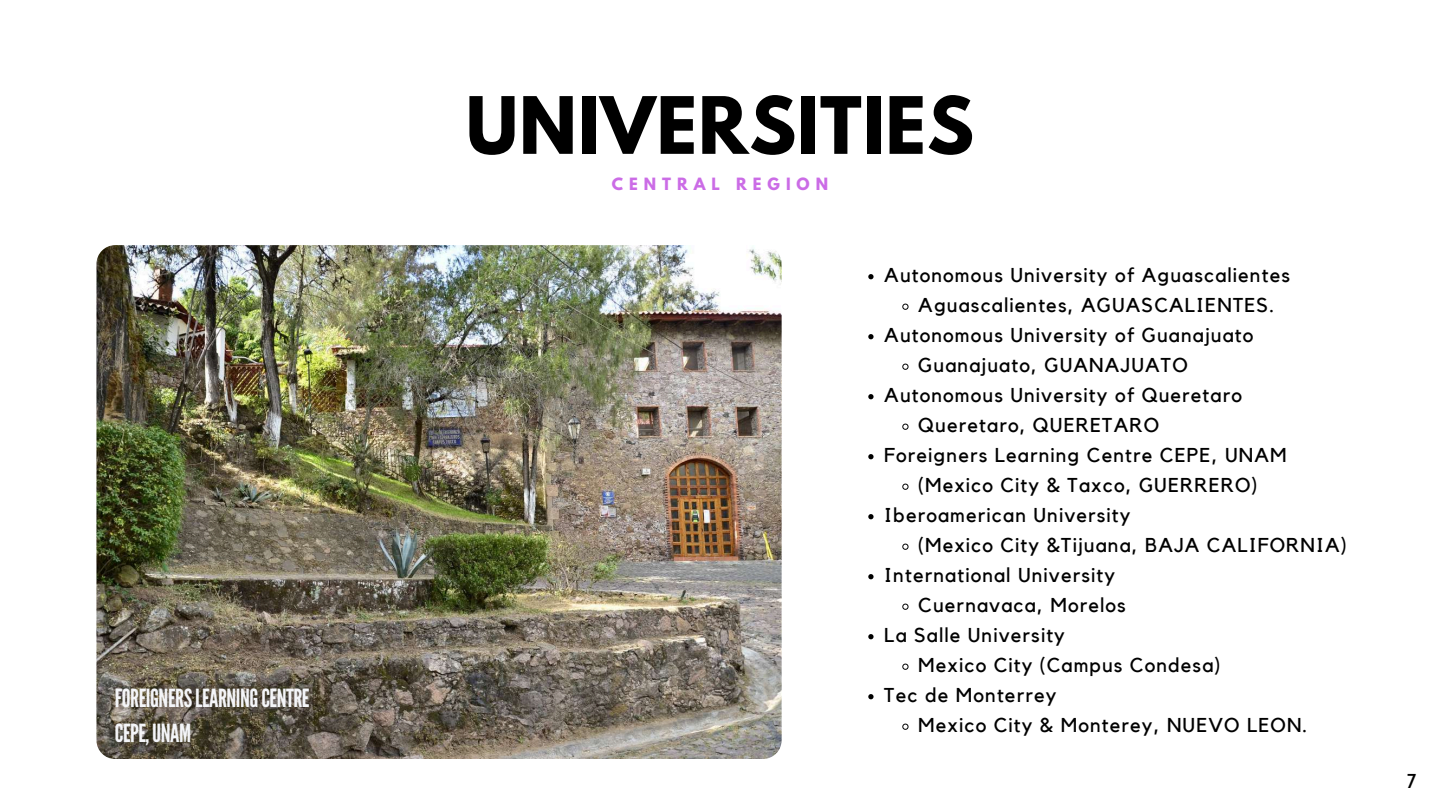
<style>
.page{position:relative;width:1440px;height:810px;background:#fff}
.page>*{position:absolute;margin:0;border:0;box-sizing:border-box;transform-origin:0 0}
.t1{font:700 70px "League Spartan";letter-spacing:.015em;color:#000}
.t2{font:25px/34.5px "League Gothic";letter-spacing:-.02em;color:#f4f5f8}
.t3{font:20px "Kollektif";letter-spacing:.055em;color:#000}
.t4{font:700 15px "League Spartan";letter-spacing:.4em;color:#cb6ce6}
</style>
<div class="page">
<img style="left:96px;top:245px;width:686px;height:514px">
<svg style="left:868px;top:274px;width:6px;height:5px"></svg>
<svg style="left:902px;top:303px;width:7px;height:7px"></svg>
<svg style="left:868px;top:334px;width:6px;height:5px"></svg>
<svg style="left:902px;top:363px;width:7px;height:7px"></svg>
<svg style="left:868px;top:394px;width:6px;height:5px"></svg>
<svg style="left:902px;top:423px;width:7px;height:7px"></svg>
<svg style="left:868px;top:454px;width:6px;height:5px"></svg>
<svg style="left:902px;top:483px;width:7px;height:7px"></svg>
<svg style="left:868px;top:514px;width:6px;height:5px"></svg>
<svg style="left:902px;top:543px;width:7px;height:7px"></svg>
<svg style="left:868px;top:574px;width:6px;height:5px"></svg>
<svg style="left:902px;top:603px;width:7px;height:7px"></svg>
<svg style="left:868px;top:634px;width:6px;height:5px"></svg>
<svg style="left:902px;top:663px;width:7px;height:7px"></svg>
<svg style="left:868px;top:694px;width:6px;height:5px"></svg>
<svg style="left:902px;top:723px;width:7px;height:7px"></svg>
<p class="t2" style="left:115px;top:682px;width:196px">FOREIGNERSLEARNINGCENTRE<br>CEPE,UNAM</p>
<h1 class="t1" style="left:466px;top:91px;width:510px">UNIVERSITIES</h1>
<p class="t4" style="left:612px;top:176px;width:218px">CENTRAL REGION</p>
<p class="t3" style="left:884px;top:266px;width:407px">Autonomous University of Aguascalientes</p>
<p class="t3" style="left:918px;top:296px;width:357px">Aguascalientes, AGUASCALIENTES.</p>
<p class="t3" style="left:884px;top:326px;width:371px">Autonomous University of Guanajuato</p>
<p class="t3" style="left:918px;top:356px;width:271px">Guanajuato, GUANAJUATO</p>
<p class="t3" style="left:884px;top:386px;width:359px">Autonomous University of Queretaro</p>
<p class="t3" style="left:918px;top:416px;width:242px">Queretaro, QUERETARO</p>
<p class="t3" style="left:884px;top:446px;width:404px">Foreigners Learning Centre CEPE, UNAM</p>
<p class="t3" style="left:918px;top:476px;width:341px">(Mexico City &amp; Taxco, GUERRERO)</p>
<p class="t3" style="left:884px;top:506px;width:248px">Iberoamerican University</p>
<p class="t3" style="left:918px;top:536px;width:430px">(Mexico City &amp;Tijuana, BAJA CALIFORNIA)</p>
<p class="t3" style="left:884px;top:566px;width:232px">International University</p>
<p class="t3" style="left:918px;top:596px;width:209px">Cuernavaca, Morelos</p>
<p class="t3" style="left:884px;top:626px;width:182px">La Salle University</p>
<p class="t3" style="left:918px;top:656px;width:304px">Mexico City (Campus Condesa)</p>
<p class="t3" style="left:884px;top:686px;width:174px">Tec de Monterrey</p>
<p class="t3" style="left:918px;top:716px;width:391px">Mexico City &amp; Monterey, NUEVO LEON.</p>
<p class="t3" style="left:1407px;top:772px;width:11px">7</p>
</div>
